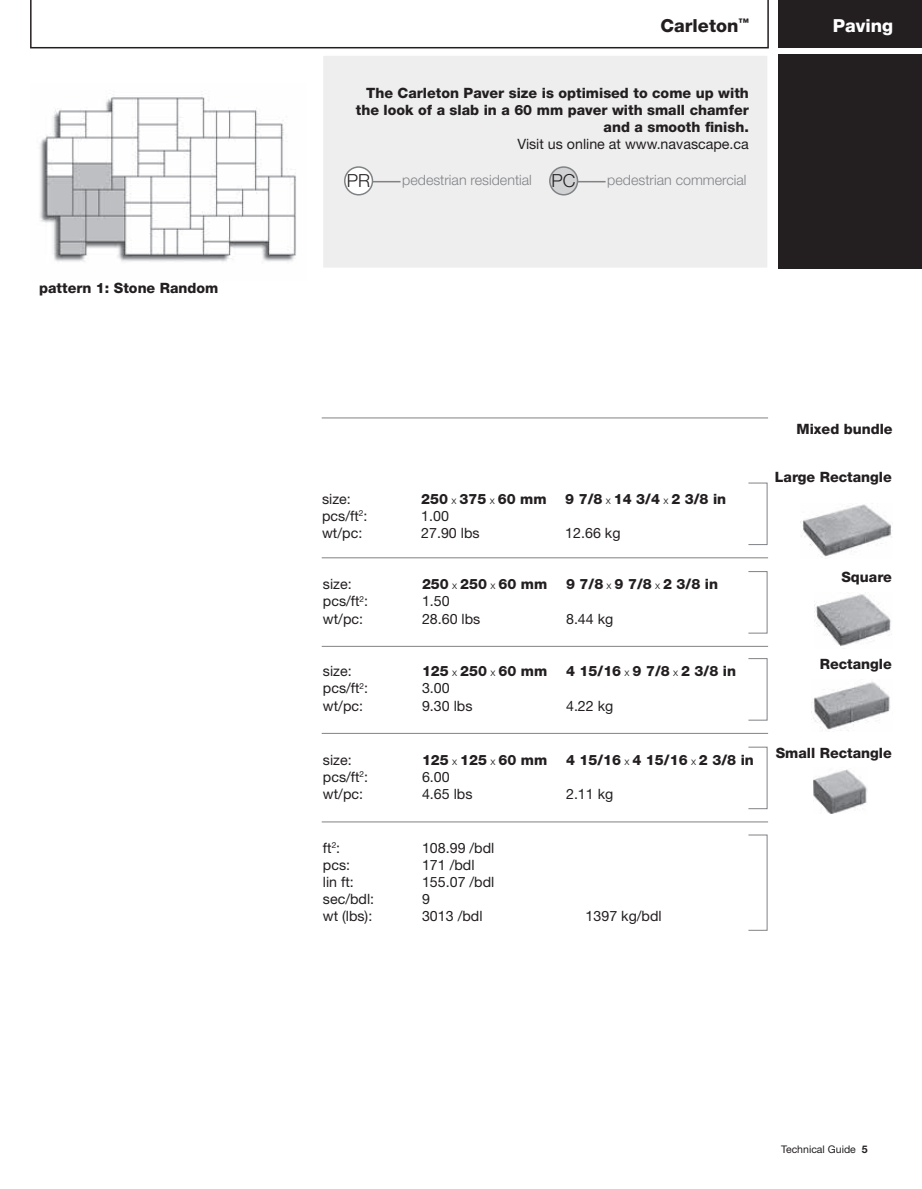
<style>
.page{position:relative;width:922px;height:1189px;background:#fff}
.page>*{position:absolute;margin:0;border:0;box-sizing:border-box;transform-origin:0 0}
.t1{font:800 18px "Helvetica Neue";color:#231f20}
.t2{font:800 18px "Helvetica Neue";color:#fff}
.t3{font:300 18px "Helvetica Neue";color:#231f20}
.t4{font:800 14.25px/17.1px "Helvetica Neue";color:#231f20;text-align:right}
.t5{font:14.25px "Helvetica Neue";color:#231f20}
.t6{font:300 14.25px "Helvetica Neue";color:#808285}
.t7{font:10.5px "Helvetica Neue";color:#231f20}
.s1{font-size:18px;color:#231f20}
.s2{font-weight:300;font-size:10.5px}
.s3{font-weight:700}
</style>
<div class="page">
<div style="left:777px;top:54px;width:144px;height:215px;background:#231f20"></div>
<div style="left:777px;top:0;width:144px;height:48px;background:#231f20"></div>
<svg style="left:30px;top:0;width:738px;height:48px"></svg>
<div style="left:322px;top:55px;width:446px;height:213px;background:#eeeeef"></div>
<div style="left:322px;top:54px;width:446px;height:215px;border:2px solid #fff"></div>
<hr style="left:322px;top:417px;width:446px;height:1px;background:#808285">
<img style="left:813px;top:769px;width:54px;height:44px">
<img style="left:811px;top:682px;width:79px;height:49px">
<img style="left:800px;top:504px;width:92px;height:53px">
<img style="left:814px;top:594px;width:78px;height:53px">
<svg style="left:321px;top:482px;width:447px;height:449px"></svg>
<svg style="left:321px;top:571px;width:447px;height:76px"></svg>
<svg style="left:321px;top:658px;width:447px;height:76px"></svg>
<svg style="left:321px;top:746px;width:447px;height:76px"></svg>
<svg style="left:578px;top:181px;width:27px;height:1px"></svg>
<div style="left:549px;top:167px;width:28px;height:28px;background:#d1d2d4;border-radius:50%"></div>
<div style="left:549px;top:166px;width:29px;height:29px;border:2px solid #808285;border-radius:50%"></div>
<svg style="left:373px;top:181px;width:27px;height:1px"></svg>
<div style="left:345px;top:167px;width:27px;height:28px;background:#fff;border-radius:50%"></div>
<div style="left:344px;top:166px;width:29px;height:29px;border:2px solid #808285;border-radius:50%"></div>
<img style="left:39px;top:91px;width:257px;height:171px">
<p class="t4" style="left:39px;top:281px;width:181px">pattern 1: Stone Random</p>
<p class="t1" style="left:660px;top:19px;width:90px">Carleton<sup>™</sup></p>
<p class="t2" style="left:832px;top:19px;width:62px">Paving</p>
<p class="t4" style="left:356px;top:86px;width:394px">The Carleton Paver size is optimised to come up with the look of a slab in a 60 mm paver with small chamfer and a smooth finish.</p>
<p class="t5" style="left:517px;top:139px;width:233px">Visit us online at www.navascape.ca</p>
<p class="t3" style="left:346px;top:174px;width:25px">PR</p>
<p class="t6" style="left:402px;top:175px;width:175px">pedestrian residential <span class="s1">PC</span></p>
<p class="t6" style="left:607px;top:175px;width:141px">pedestrian commercial</p>
<p class="t5" style="left:322px;top:493px;width:30px">size:</p>
<p class="t4" style="left:421px;top:491px;width:127px">250 <span class="s2">x</span> 375 <span class="s2">x</span> 60 mm</p>
<p class="t4" style="left:565px;top:491px;width:162px">9 7/8 <span class="s2">x</span> 14 3/4 <span class="s2">x</span> 2 3/8 in</p>
<p class="t5" style="left:322px;top:510px;width:47px">pcs/ft<sup>2</sup>:</p>
<p class="t5" style="left:421px;top:510px;width:29px">1.00</p>
<p class="t5" style="left:322px;top:527px;width:42px">wt/pc:</p>
<p class="t5" style="left:421px;top:527px;width:60px">27.90 lbs</p>
<p class="t5" style="left:565px;top:527px;width:57px">12.66 kg</p>
<p class="t5" style="left:323px;top:579px;width:30px">size:</p>
<p class="t4" style="left:422px;top:577px;width:127px">250 <span class="s2">x</span> 250 <span class="s2">x</span> 60 mm</p>
<p class="t4" style="left:566px;top:577px;width:153px">9 7/8 <span class="s2">x</span> 9 7/8 <span class="s2">x</span> 2 3/8 in</p>
<p class="t5" style="left:323px;top:596px;width:47px">pcs/ft<sup>2</sup>:</p>
<p class="t5" style="left:422px;top:596px;width:29px">1.50</p>
<p class="t5" style="left:323px;top:613px;width:42px">wt/pc:</p>
<p class="t5" style="left:422px;top:613px;width:60px">28.60 lbs</p>
<p class="t5" style="left:566px;top:613px;width:49px">8.44 kg</p>
<p class="t5" style="left:323px;top:666px;width:30px">size:</p>
<p class="t4" style="left:422px;top:664px;width:127px">125 <span class="s2">x</span> 250 <span class="s2">x</span> 60 mm</p>
<p class="t4" style="left:566px;top:664px;width:171px">4 15/16 <span class="s2">x</span> 9 7/8 <span class="s2">x</span> 2 3/8 in</p>
<p class="t5" style="left:323px;top:683px;width:47px">pcs/ft<sup>2</sup>:</p>
<p class="t5" style="left:422px;top:683px;width:29px">3.00</p>
<p class="t5" style="left:323px;top:700px;width:42px">wt/pc:</p>
<p class="t5" style="left:422px;top:700px;width:52px">9.30 lbs</p>
<p class="t5" style="left:566px;top:700px;width:49px">4.22 kg</p>
<p class="t5" style="left:323px;top:754px;width:30px">size:</p>
<p class="t4" style="left:422px;top:752px;width:127px">125 <span class="s2">x</span> 125 <span class="s2">x</span> 60 mm</p>
<p class="t4" style="left:566px;top:752px;width:189px">4 15/16 <span class="s2">x</span> 4 15/16 <span class="s2">x</span> 2 3/8 in</p>
<p class="t5" style="left:323px;top:771px;width:47px">pcs/ft<sup>2</sup>:</p>
<p class="t5" style="left:422px;top:771px;width:29px">6.00</p>
<p class="t5" style="left:323px;top:789px;width:42px">wt/pc:</p>
<p class="t5" style="left:422px;top:789px;width:52px">4.65 lbs</p>
<p class="t5" style="left:566px;top:789px;width:49px">2.11 kg</p>
<p class="t5" style="left:323px;top:842px;width:19px">ft<sup>2</sup>:</p>
<p class="t5" style="left:422px;top:842px;width:74px">108.99 /bdl</p>
<p class="t5" style="left:323px;top:859px;width:29px">pcs:</p>
<p class="t5" style="left:422px;top:859px;width:54px">171 /bdl</p>
<p class="t5" style="left:323px;top:876px;width:32px">lin ft:</p>
<p class="t5" style="left:422px;top:876px;width:74px">155.07 /bdl</p>
<p class="t5" style="left:323px;top:893px;width:53px">sec/bdl:</p>
<p class="t5" style="left:422px;top:893px;width:9px">9</p>
<p class="t5" style="left:323px;top:911px;width:51px">wt (lbs):</p>
<p class="t5" style="left:422px;top:911px;width:62px">3013 /bdl</p>
<p class="t5" style="left:585px;top:911px;width:78px">1397 kg/bdl</p>
<p class="t4" style="left:796px;top:421px;width:98px">Mixed bundle</p>
<p class="t4" style="left:774px;top:469px;width:118px">Large Rectangle</p>
<p class="t4" style="left:841px;top:570px;width:52px">Square</p>
<p class="t4" style="left:819px;top:657px;width:74px">Rectangle</p>
<p class="t4" style="left:775px;top:746px;width:118px">Small Rectangle</p>
<p class="t7" style="left:781px;top:1145px;width:88px">Technical Guide <span class="s3">5</span></p>
</div>
